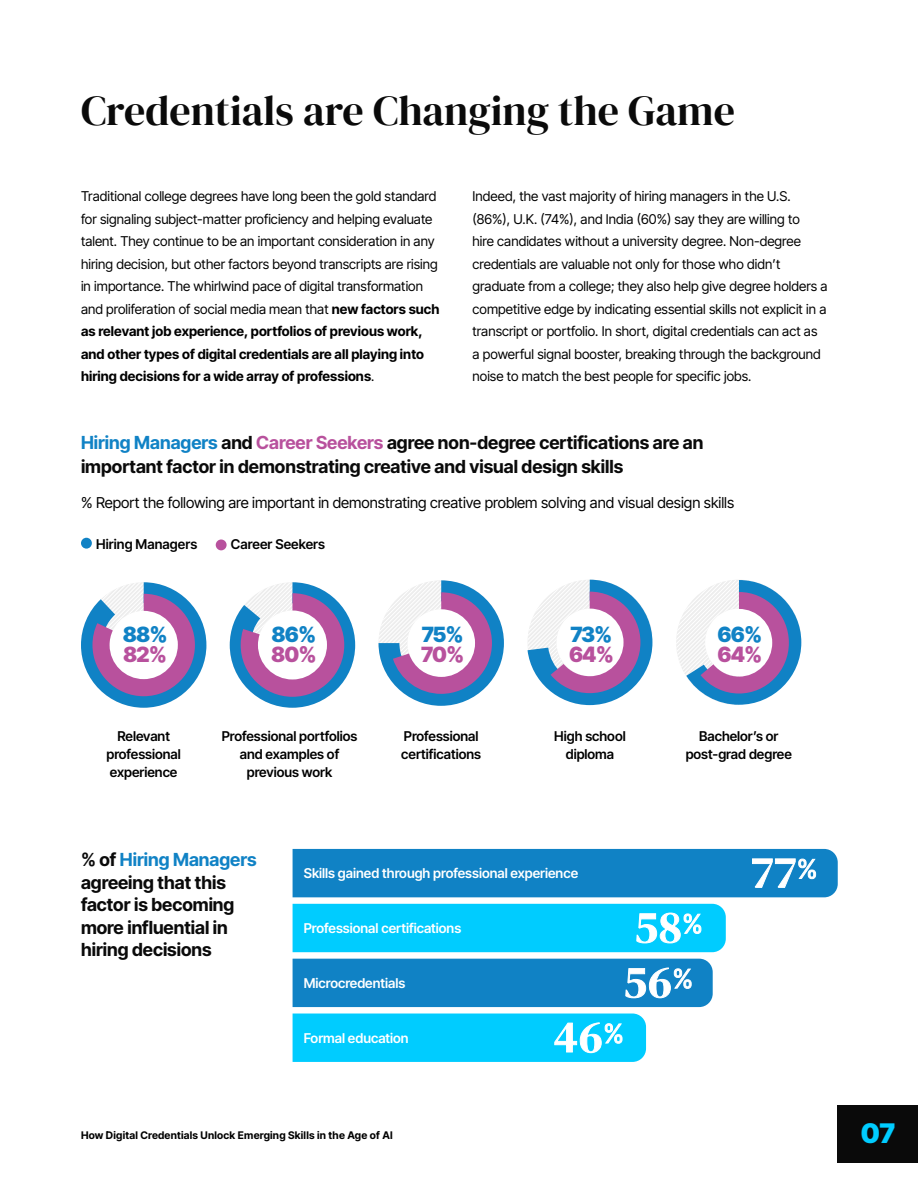
<style>
.page{position:relative;width:918px;height:1188px;background:#fff}
.page>*{position:absolute;margin:0;border:0;box-sizing:border-box;transform-origin:0 0}
.t1{font:42px "DM Serif Display";color:#0a0a0a}
.t2{font:900 27px "Inter Tight";color:#0cf}
.t3{font:900 21px "Inter Tight";letter-spacing:-.04em;color:#1082c5}
.t4{font:900 21px "Inter Tight";letter-spacing:-.04em;color:#b8519d}
.t5{font:700 18px/22.5px "Inter Tight";color:#0a0a0a}
.t6{font:15px "Inter Tight";color:#000}
.t7{font:13.5px/22.5px "Inter Tight";letter-spacing:.005em;color:#000}
.t8{font:600 13.5px/18px "Inter Tight";color:#000;text-align:center}
.t9{font:600 13.5px "Inter Tight";color:#fff}
.t10{font:700 10.5px "Inter Tight";letter-spacing:.02em;color:#000}
.s1{font-weight:700}
.s2{color:#1082c5}
.s3{color:#b8519d}
</style>
<div class="page">
<div style="left:838px;top:1105px;width:80px;height:58px;background:#0a0a0a"></div>
<div style="left:81px;top:538px;width:11px;height:11px;background:#1082c5;border-radius:50%"></div>
<div style="left:216px;top:540px;width:11px;height:10px;background:#b8519d;border-radius:50%"></div>
<div style="left:293px;top:849px;width:545px;height:48px;background:#1082c5"></div>
<div style="left:293px;top:904px;width:433px;height:48px;background:#0cf"></div>
<div style="left:293px;top:959px;width:420px;height:48px;background:#1082c5"></div>
<svg style="left:293px;top:1014px;width:353px;height:48px;background:#0eceff"></svg>
<svg style="left:81px;top:582px;width:125px;height:126px"></svg>
<svg style="left:230px;top:582px;width:125px;height:126px"></svg>
<svg style="left:379px;top:580px;width:125px;height:126px"></svg>
<svg style="left:528px;top:580px;width:124px;height:125px"></svg>
<svg style="left:676px;top:580px;width:125px;height:125px"></svg>
<h1 class="t1" style="left:81px;top:86px;width:656px">Credentials are Changing the Game</h1>
<p class="t7" style="left:81px;top:185px;width:360px">Traditional college degrees have long been the gold standard for signaling subject-matter proficiency and helping evaluate talent. They continue to be an important consideration in any hiring decision, but other factors beyond transcripts are rising in importance. The whirlwind pace of digital transformation and proliferation of social media mean that <span class="s1">new factors such as relevant job experience, portfolios of previous work, and other types of digital credentials are all playing into hiring decisions for a wide array of professions</span>.</p>
<p class="t7" style="left:472px;top:185px;width:357px">Indeed, the vast majority of hiring managers in the U.S. (86%), U.K. (74%), and India (60%) say they are willing to<br>hire candidates without a university degree. Non-degree credentials are valuable not only for those who didn’t graduate from a college; they also help give degree holders a competitive edge by indicating essential skills not explicit in a transcript or portfolio. In short, digital credentials can act as a powerful signal booster, breaking through the background noise to match the best people for specific jobs.</p>
<h3 class="t5" style="left:81px;top:430px;width:624px;line-height:24px"><span class="s2">Hiring Managers</span> and <span class="s3">Career Seekers</span> agree non-degree certifications are an important factor in demonstrating creative and visual design skills</h3>
<p class="t6" style="left:81px;top:491px;width:655px">% Report the following are important in demonstrating creative problem solving and visual design skills</p>
<p class="t8" style="left:96px;top:535px;width:103px">Hiring Managers</p>
<p class="t8" style="left:231px;top:535px;width:96px">Career Seekers</p>
<h3 class="t3" style="left:123px;top:618px;width:46px">88%</h3>
<h3 class="t4" style="left:123px;top:638px;width:45px">82%</h3>
<p class="t8" style="left:106px;top:727px;width:76px">Relevant professional experience</p>
<h3 class="t3" style="left:272px;top:618px;width:46px">86%</h3>
<h3 class="t4" style="left:271px;top:638px;width:47px">80%</h3>
<p class="t8" style="left:222px;top:727px;width:137px">Professional portfolios and examples of previous work</p>
<h3 class="t3" style="left:422px;top:618px;width:44px">75%</h3>
<h3 class="t4" style="left:421px;top:638px;width:45px">70%</h3>
<p class="t8" style="left:401px;top:727px;width:81px;text-align:left">Professional certifications</p>
<h3 class="t3" style="left:571px;top:618px;width:43px">73%</h3>
<h3 class="t4" style="left:569px;top:638px;width:46px">64%</h3>
<p class="t8" style="left:554px;top:727px;width:73px">High school diploma</p>
<h3 class="t5" style="left:81px;top:848px;width:177px">% of <span class="s2">Hiring Managers </span>agreeing that this factor is becoming more influential in hiring decisions</h3>
<p class="t9" style="left:304px;top:863px;width:276px">Skills gained through professional experience</p>
<p class="t9" style="left:304px;top:918px;width:159px">Professional certifications</p>
<p class="t9" style="left:304px;top:973px;width:103px">Microcredentials</p>
<p class="t9" style="left:304px;top:1028px;width:106px">Formal education</p>
<p class="t10" style="left:81px;top:1127px;width:313px">How Digital Credentials Unlock Emerging Skills in the Age of AI</p>
<h3 class="t3" style="left:718px;top:618px;width:46px">66%</h3>
<h3 class="t4" style="left:717px;top:638px;width:46px">64%</h3>
<p class="t8" style="left:686px;top:727px;width:108px">Bachelor’s or post-grad degree</p>
<h2 class="t2" style="left:861px;top:1112px;width:36px">07</h2>
</div>
